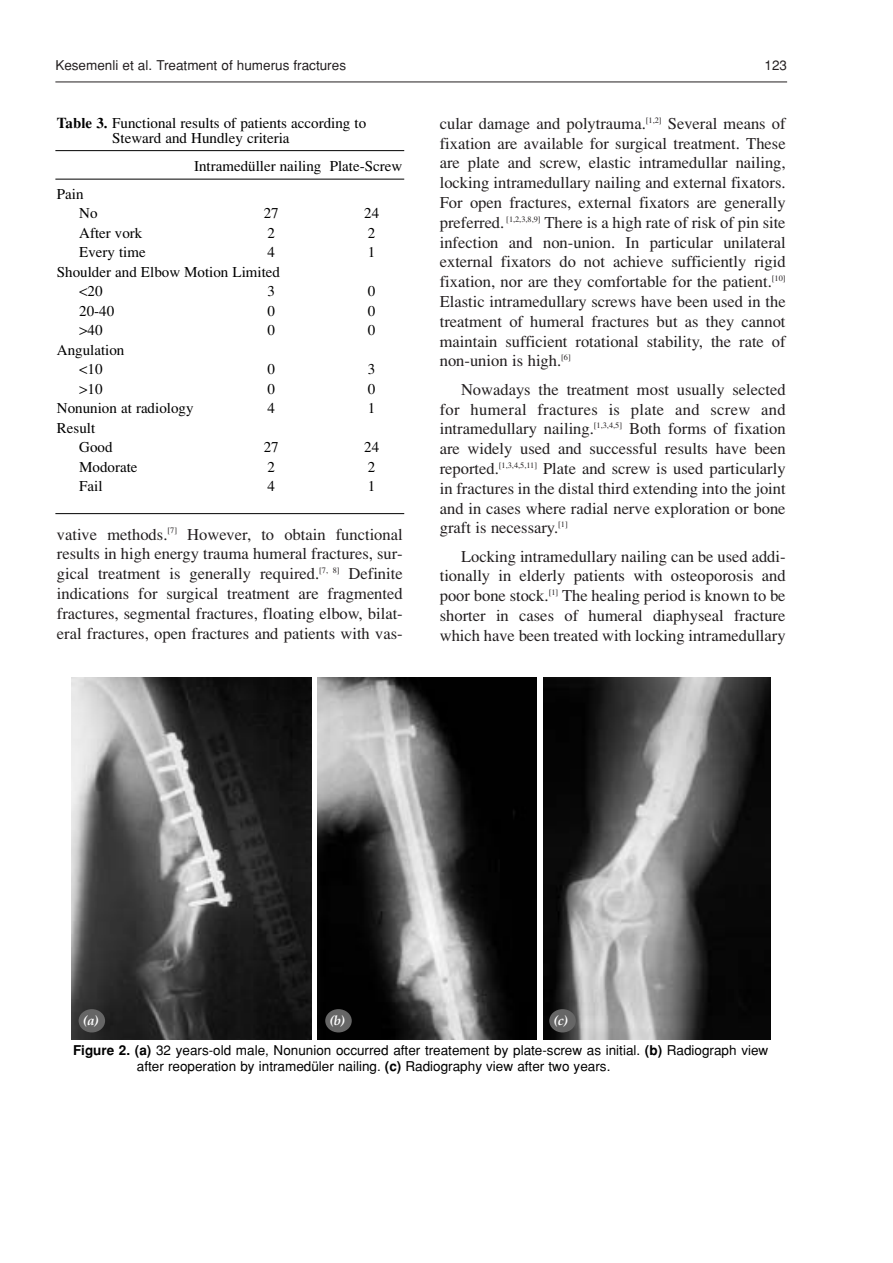
<style>
.page{position:relative;width:893px;height:1263px;background:#fff}
.page>*{position:absolute;margin:0;border:0;box-sizing:border-box;transform-origin:0 0}
.t1{font:16.5px/19.8px "Times Turk";color:#231f20;text-align:justify}
.t2{font:15px/19.5px "Times Turk";color:#000}
.t3{font:13.5px/16.6px "Helvetica Turk";color:#000}
.t4{font:13.5px "Helvetica Turk";color:#231f20}
.t5{font:13.5px "Palatino Turk BI";color:#fff}
.s1{font-family:"Times Turk B"}
.s2{font-family:"Helvetica Turk B"}
</style>
<div class="page">
<hr style="left:55px;top:82px;width:732px;height:1px;background:#231f20">
<img style="left:72px;top:677px;width:239px;height:363px">
<img style="left:317px;top:678px;width:220px;height:362px">
<img style="left:543px;top:678px;width:227px;height:362px">
<div style="left:79px;top:1009px;width:26px;height:23px;background:#666;border-radius:50%"></div>
<div style="left:325px;top:1009px;width:27px;height:23px;background:#666;border-radius:50%"></div>
<div style="left:549px;top:1009px;width:26px;height:23px;background:#666;border-radius:50%"></div>
<hr style="left:55px;top:150px;width:349px;height:1px;background:#000">
<hr style="left:55px;top:179px;width:349px;height:1px;background:#000">
<hr style="left:55px;top:513px;width:349px;height:1px;background:#000">
<p class="t4" style="left:55px;top:61px;width:292px">Kesemenli et al. Treatment of humerus fractures</p>
<p class="t4" style="left:764px;top:61px;width:24px">123</p>
<p class="t2" style="left:112px;top:117px;width:255px;line-height:15px;text-indent:-55px"><span class="s1">Table 3.</span> Functional results of patients according to<br>Steward and Hundley criteria</p>
<p class="t2" style="left:194px;top:157px;width:210px">Intramedüller nailing Plate-Screw</p>
<p class="t2" style="left:79px;top:185px;width:20px;text-indent:-22px">Pain<br>No</p>
<p class="t2" style="left:264px;top:205px;width:16px">27</p>
<p class="t2" style="left:364px;top:205px;width:16px">24</p>
<p class="t2" style="left:79px;top:224px;width:65px">After vork</p>
<p class="t2" style="left:267px;top:224px;width:9px">2</p>
<p class="t2" style="left:368px;top:224px;width:9px">2</p>
<p class="t2" style="left:79px;top:244px;width:68px">Every time</p>
<p class="t2" style="left:267px;top:244px;width:9px">4</p>
<p class="t2" style="left:368px;top:244px;width:9px">1</p>
<p class="t2" style="left:79px;top:263px;width:202px;text-indent:-22px">Shoulder and Elbow Motion Limited &lt;20</p>
<p class="t2" style="left:267px;top:283px;width:9px">3</p>
<p class="t2" style="left:368px;top:283px;width:9px">0</p>
<p class="t2" style="left:79px;top:302px;width:36px">20-40</p>
<p class="t2" style="left:267px;top:302px;width:9px">0</p>
<p class="t2" style="left:368px;top:302px;width:9px">0</p>
<p class="t2" style="left:79px;top:322px;width:25px">&gt;40</p>
<p class="t2" style="left:267px;top:322px;width:9px">0</p>
<p class="t2" style="left:368px;top:322px;width:9px">0</p>
<p class="t2" style="left:57px;top:341px;width:69px;text-align:center">Angulation &lt;10</p>
<p class="t2" style="left:267px;top:361px;width:9px">0</p>
<p class="t2" style="left:368px;top:361px;width:9px">3</p>
<p class="t2" style="left:79px;top:380px;width:25px">&gt;10</p>
<p class="t2" style="left:267px;top:380px;width:9px">0</p>
<p class="t2" style="left:368px;top:380px;width:9px">0</p>
<p class="t2" style="left:57px;top:400px;width:138px">Nonunion at radiology</p>
<p class="t2" style="left:267px;top:400px;width:9px">4</p>
<p class="t2" style="left:368px;top:400px;width:9px">1</p>
<p class="t2" style="left:79px;top:419px;width:35px;text-indent:-22px">Result<br>Good</p>
<p class="t2" style="left:264px;top:439px;width:16px">27</p>
<p class="t2" style="left:364px;top:439px;width:16px">24</p>
<p class="t2" style="left:79px;top:458px;width:60px">Modorate</p>
<p class="t2" style="left:267px;top:458px;width:9px">2</p>
<p class="t2" style="left:368px;top:458px;width:9px">2</p>
<p class="t2" style="left:79px;top:478px;width:25px">Fail</p>
<p class="t2" style="left:267px;top:478px;width:9px">4</p>
<p class="t2" style="left:368px;top:478px;width:9px">1</p>
<p class="t1" style="left:57px;top:526px;width:347px">vative methods.<sup>[7]</sup> However, to obtain functional results in high energy trauma humeral fractures, sur&shy;gical treatment is generally required.<sup>[7,</sup> <sup>8]</sup> Definite indications for surgical treatment are fragmented fractures, segmental fractures, floating elbow, bilat&shy;eral fractures, open fractures and patients with vas-</p>
<p class="t1" style="left:440px;top:115px;width:347px">cular damage and polytrauma.<sup>[1,2]</sup> Several means of fixation are available for surgical treatment. These are plate and screw, elastic intramedullar nailing, locking intramedullary nailing and external fixators.<br>For open fractures, external fixators are generally preferred. <sup>[1,2,3,8,9]</sup> There is a high rate of risk of pin site infection and non-union. In particular unilateral external fixators do not achieve sufficiently rigid fixation, nor are they comfortable for the patient.<sup>[10] </sup>Elastic intramedullary screws have been used in the treatment of humeral fractures but as they cannot maintain sufficient rotational stability, the rate of non-union is high.<sup>[6]</sup></p>
<p class="t1" style="left:440px;top:381px;width:347px;text-indent:21px">Nowadays the treatment most usually selected for humeral fractures is plate and screw and intramedullary nailing.<sup>[1,3,4,5]</sup> Both forms of fixation are widely used and successful results have been reported.<sup>[1,3,4,5,11]</sup> Plate and screw is used particularly in fractures in the distal third extending into the joint and in cases where radial nerve exploration or bone graft is necessary.<sup>[1]</sup></p>
<p class="t1" style="left:440px;top:548px;width:347px;text-indent:21px">Locking intramedullary nailing can be used addi&shy;tionally in elderly patients with osteoporosis and poor bone stock.<sup>[1]</sup> The healing period is known to be shorter in cases of humeral diaphyseal fracture which have been treated with locking intramedullary</p>
<p class="t5" style="left:83px;top:1016px;width:18px">(a)</p>
<p class="t5" style="left:329px;top:1016px;width:17px">(b)</p>
<p class="t5" style="left:553px;top:1016px;width:16px">(c)</p>
<p class="t3" style="left:137px;top:1044px;width:633px;text-indent:-64px"><span class="s2">Figure 2. (a)</span> 32 years-old male, Nonunion occurred after treatement by plate-screw as initial. <span class="s2">(b)</span> Radiograph view after reoperation by intramedüler nailing. <span class="s2">(c)</span> Radiography view after two years.</p>
</div>
